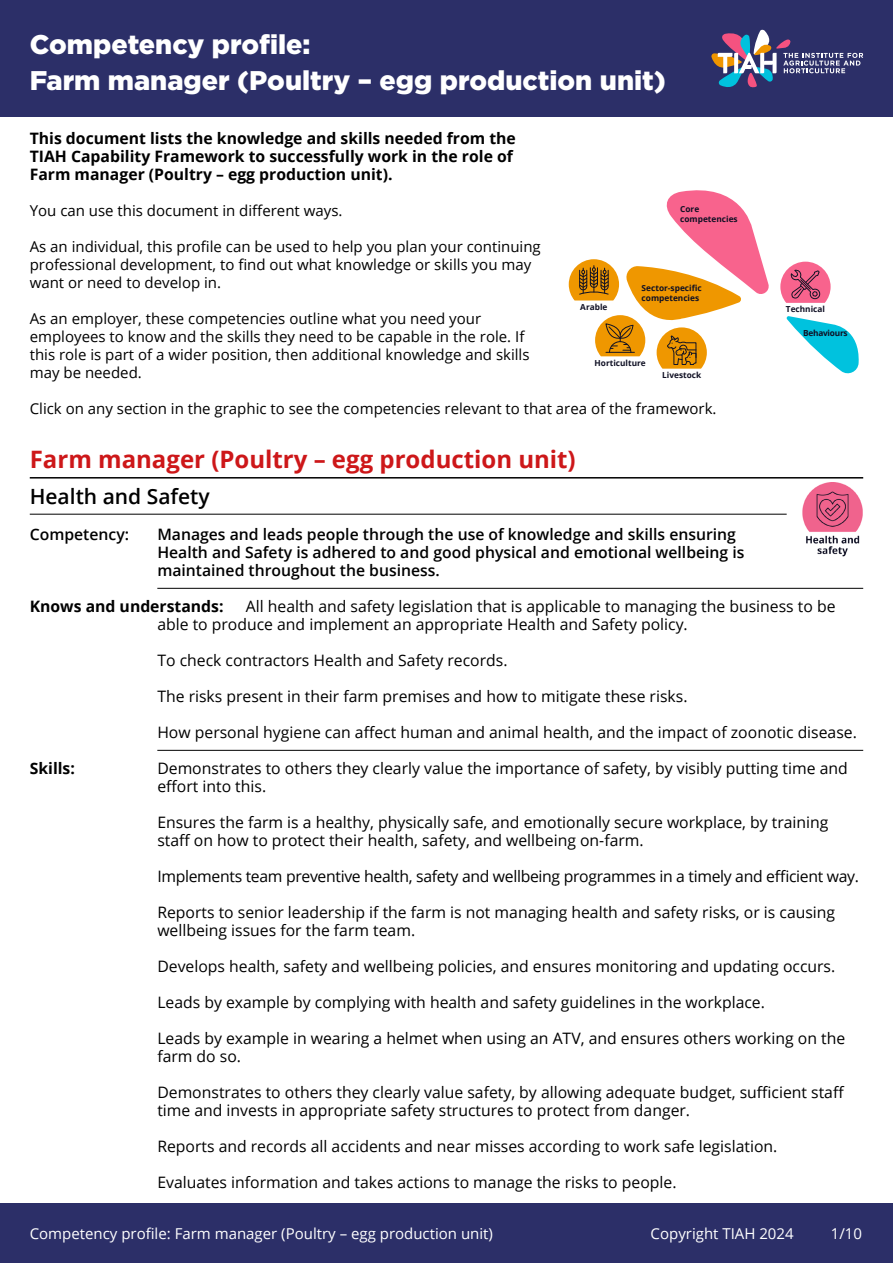
<style>
.page{position:relative;width:893px;height:1263px;background:#fff}
.page>*{position:absolute;margin:0;border:0;box-sizing:border-box;transform-origin:0 0}
.t1{font:900 27px/36px "Gotham";color:#fff}
.t2{font:700 24px "Open Sans";color:#cd1719}
.t3{font:600 21px "Open Sans";color:#000}
.t4{font:15.75px/18px "Open Sans";color:#000}
.t5{font:700 15.75px/18px "Open Sans";color:#000}
.t6{font:600 15.75px/18px "Open Sans";color:#000}
.t7{font:15.75px "Open Sans";letter-spacing:-.02em;color:#000}
.t8{font:15px/18px "Open Sans";color:#000}
.t9{font:15px "Open Sans";color:#fff}
.t10{font:700 8.25px/9.9px "Open Sans";color:#0f1024}
.t11{font:700 8.25px "Open Sans";letter-spacing:-.03em;color:#0f1024}
</style>
<div class="page">
<div style="left:0;top:1203px;width:893px;height:60px;background:#2c2f68"></div>
<div style="left:0;top:0;width:893px;height:117px;background:#2c2f68"></div>
<svg style="left:711px;top:29px;width:152px;height:59px"></svg>
<hr style="left:30px;top:477px;width:833px;height:1px;background:#000">
<hr style="left:30px;top:514px;width:757px;height:1px;background:#000">
<hr style="left:157px;top:588px;width:706px;height:1px;background:#000">
<hr style="left:157px;top:750px;width:706px;height:1px;background:#000">
<img style="left:802px;top:483px;width:61px;height:74px">
<svg style="left:786px;top:316px;width:73px;height:57px"></svg>
<svg style="left:569px;top:190px;width:200px;height:179px"></svg>
<svg style="left:780px;top:262px;width:51px;height:41px;background:#e17595"></svg>
<h1 class="t1" style="left:30px;top:26px;width:638px">Competency profile:<br>Farm manager (Poultry – egg production unit)</h1>
<p class="t5" style="left:30px;top:129px;width:488px">This document lists the knowledge and skills needed from the<br>TIAH Capability Framework to successfully work in the role of<br>Farm manager (Poultry – egg production unit).</p>
<p class="t8" style="left:30px;top:201px;width:314px">You can use this document in different ways.</p>
<p class="t8" style="left:30px;top:237px;width:513px">As an individual, this profile can be used to help you plan your continuing professional development, to find out what knowledge or skills you may want or need to develop in.</p>
<p class="t8" style="left:30px;top:309px;width:501px">As an employer, these competencies outline what you need your employees to know and the skills they need to be capable in the role. If this role is part of a wider position, then additional knowledge and skills may be needed.</p>
<p class="t8" style="left:30px;top:399px;width:688px">Click on any section in the graphic to see the competencies relevant to that area of the framework.</p>
<h2 class="t2" style="left:30px;top:442px;width:547px">Farm manager (Poultry – egg production unit)</h2>
<h3 class="t3" style="left:30px;top:482px;width:181px">Health and Safety</h3>
<p class="t6" style="left:30px;top:525px;width:101px">Competency:</p>
<p class="t6" style="left:157px;top:525px;width:589px">Manages and leads people through the use of knowledge and skills ensuring<br>Health and Safety is adhered to and good physical and emotional wellbeing is maintained throughout the business.</p>
<p class="t5" style="left:30px;top:597px;width:195px">Knows and understands:</p>
<p class="t10" style="left:680px;top:204px;width:59px">Core competencies</p>
<p class="t10" style="left:642px;top:283px;width:62px">Sector-specific competencies</p>
<p class="t10" style="left:580px;top:302px;width:29px">Arable</p>
<p class="t10" style="left:786px;top:304px;width:41px">Technical</p>
<p class="t11" style="left:803px;top:328px;width:46px">Behaviours</p>
<p class="t10" style="left:595px;top:358px;width:53px">Horticulture</p>
<p class="t10" style="left:662px;top:370px;width:40px">Livestock</p>
<p class="t4" style="left:157px;top:597px;width:680px;text-indent:88px">All health and safety legislation that is applicable to managing the business to be able to produce and implement an appropriate Health and Safety policy.</p>
<p class="t4" style="left:157px;top:651px;width:352px">To check contractors Health and Safety records.</p>
<p class="t4" style="left:157px;top:687px;width:532px">The risks present in their farm premises and how to mitigate these risks.</p>
<p class="t4" style="left:157px;top:723px;width:701px">How personal hygiene can affect human and animal health, and the impact of zoonotic disease.</p>
<p class="t5" style="left:30px;top:759px;width:47px">Skills:</p>
<p class="t4" style="left:157px;top:759px;width:692px">Demonstrates to others they clearly value the importance of safety, by visibly putting time and effort into this.</p>
<p class="t4" style="left:157px;top:813px;width:673px">Ensures the farm is a healthy, physically safe, and emotionally secure workplace, by training staff on how to protect their health, safety, and wellbeing on-farm.</p>
<p class="t7" style="left:157px;top:866px;width:703px">Implements team preventive health, safety and wellbeing programmes in a timely and efficient way.</p>
<p class="t4" style="left:157px;top:903px;width:679px">Reports to senior leadership if the farm is not managing health and safety risks, or is causing wellbeing issues for the farm team.</p>
<p class="t4" style="left:157px;top:957px;width:679px">Develops health, safety and wellbeing policies, and ensures monitoring and updating occurs.</p>
<p class="t4" style="left:157px;top:993px;width:609px">Leads by example by complying with health and safety guidelines in the workplace.</p>
<p class="t4" style="left:157px;top:1029px;width:689px">Leads by example in wearing a helmet when using an ATV, and ensures others working on the farm do so.</p>
<p class="t4" style="left:157px;top:1083px;width:688px">Demonstrates to others they clearly value safety, by allowing adequate budget, sufficient staff time and invests in appropriate safety structures to protect from danger.</p>
<p class="t4" style="left:157px;top:1137px;width:622px">Reports and records all accidents and near misses according to work safe legislation.</p>
<p class="t4" style="left:157px;top:1173px;width:521px">Evaluates information and takes actions to manage the risks to people.</p>
<p class="t9" style="left:30px;top:1223px;width:465px">Competency profile: Farm manager (Poultry – egg production unit)</p>
<p class="t9" style="left:651px;top:1223px;width:145px">Copyright TIAH 2024</p>
<p class="t9" style="left:831px;top:1223px;width:33px">1/10</p>
</div>
